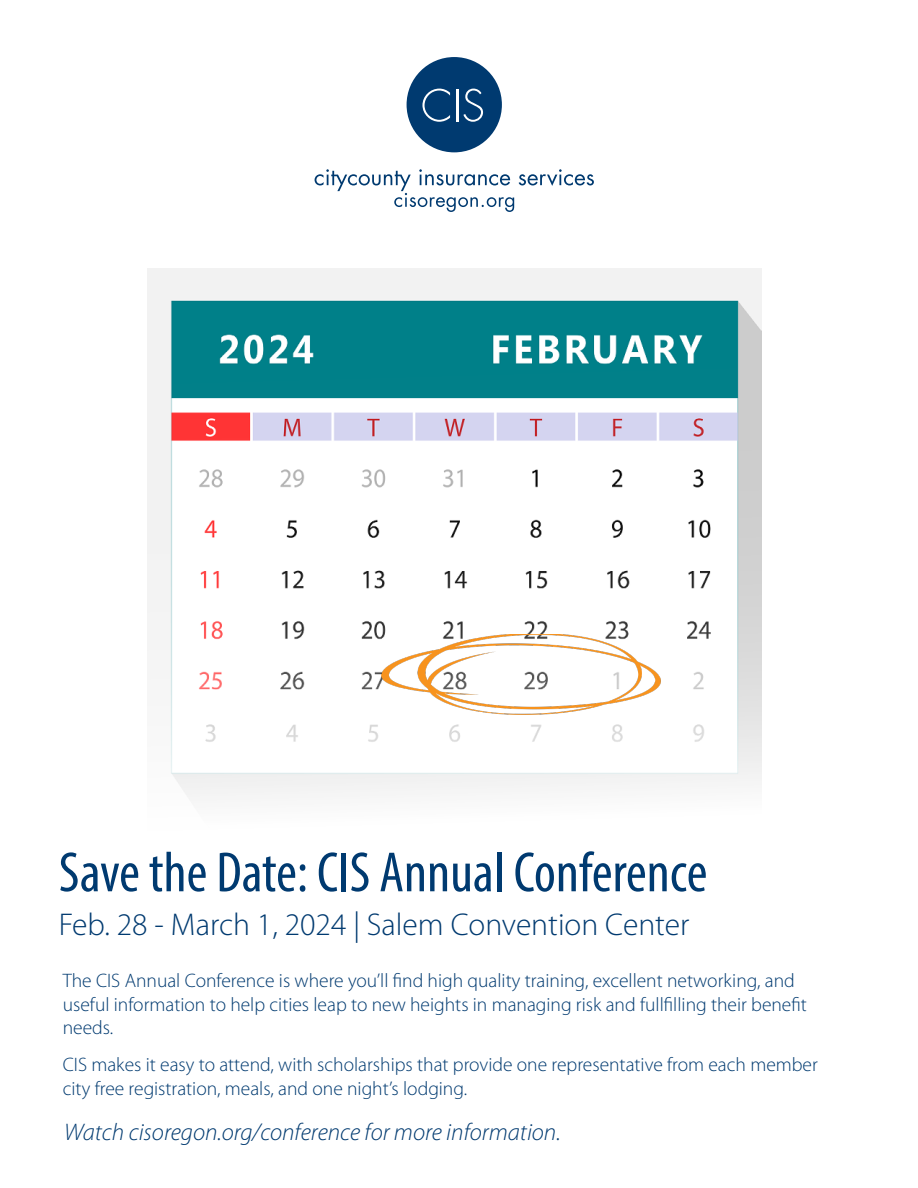
<style>
.page{position:relative;width:918px;height:1188px;background:#fff}
.page>*{position:absolute;margin:0;border:0;box-sizing:border-box;transform-origin:0 0}
.t1{font:condensed 57.15px "Myriad Pro";color:#003a70}
.t2{font:300 31.65px "Myriad Pro";color:#003a70}
.t3{font:italic 300 24px "Myriad Pro";color:#003a70}
.t4{font:300 19.5px/23.4px "Myriad Pro";color:#003a70}
</style>
<div class="page">
<img style="left:147px;top:269px;width:614px;height:530px">
<svg style="left:315px;top:169px;width:279px;height:43px"></svg>
<div style="left:407px;top:57px;width:95px;height:95px;background:#003a70;border-radius:50%"></div>
<svg style="left:422px;top:89px;width:28px;height:33px"></svg>
<hr style="left:456px;top:89px;width:2px;height:32px;background:#fff">
<svg style="left:463px;top:89px;width:20px;height:33px"></svg>
<img style="left:382px;top:634px;width:279px;height:85px">
<p class="t1" style="left:59px;top:838px;width:650px">Save the Date: CIS Annual Conference</p>
<p class="t2" style="left:59px;top:907px;width:632px">Feb. 28 - March 1, 2024 | Salem Convention Center</p>
<p class="t4" style="left:63px;top:969px;width:746px">The CIS Annual Conference is where you’ll find high quality training, excellent networking, and useful information to help cities leap to new heights in managing risk and fullfilling their benefit needs.</p>
<p class="t4" style="left:63px;top:1053px;width:757px">CIS makes it easy to attend, with scholarships that provide one representative from each member city free registration, meals, and one night’s lodging.</p>
<p class="t3" style="left:64px;top:1118px;width:498px">Watch cisoregon.org/conference for more information.</p>
</div>
